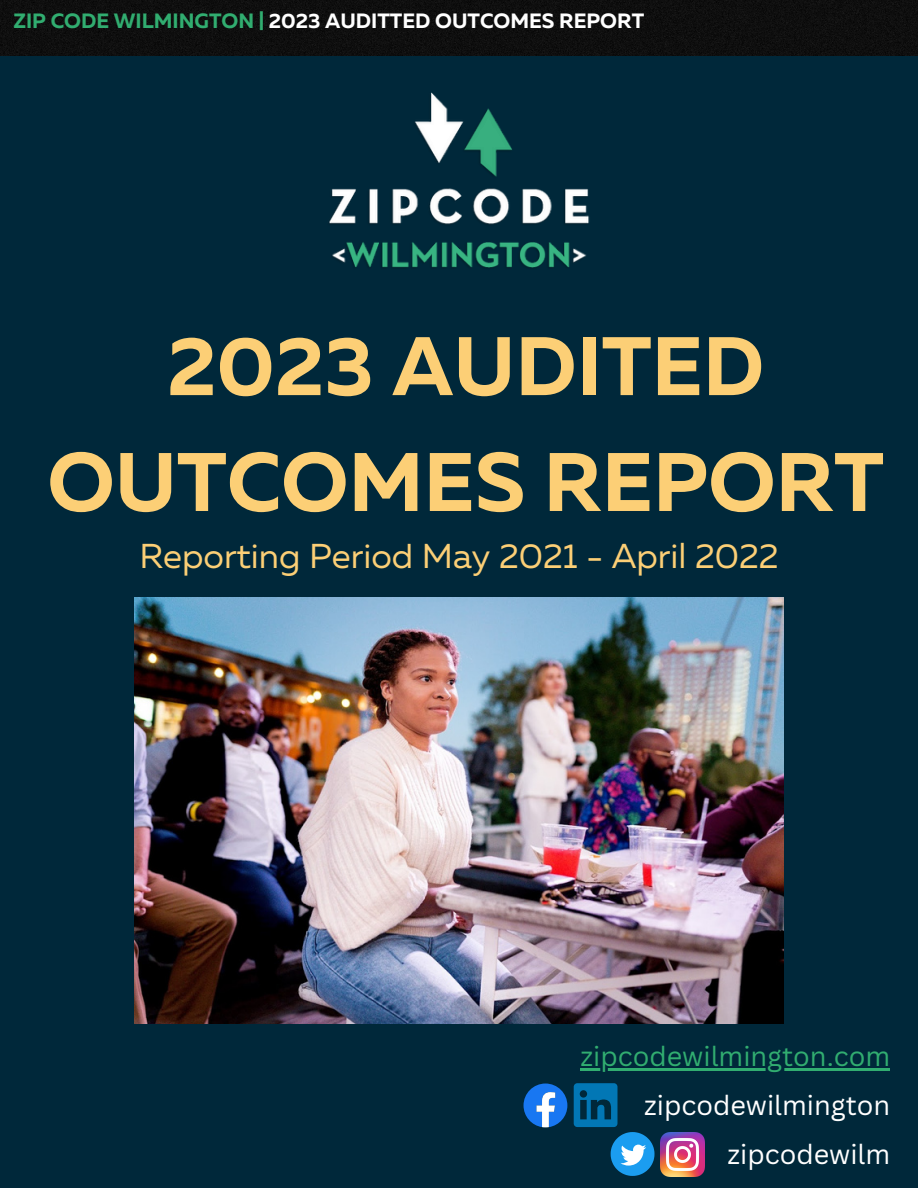
<style>
.page{position:relative;width:918px;height:1188px;background:#00283a}
.page>*{position:absolute;margin:0;border:0;box-sizing:border-box;transform-origin:0 0}
.t1{font:700 82.8px/115.8px "Muller";color:#fccf76;text-align:center}
.t2{font:34.5px "Muller";color:#fccf76}
.t3{font:27px/48.9px "Canva Sans";color:#fff;text-align:right}
.t4{font:27px "Canva Sans";color:#31ad70}
.t5{font:700 20.7px "Muller";color:#fff}
.s1{color:#31ad70}
</style>
<div class="page">
<div style="left:0;top:0;width:918px;height:55px;background:#0f0f0f"></div>
<svg style="left:524px;top:1084px;width:43px;height:43px"></svg>
<img style="left:661px;top:1132px;width:44px;height:44px">
<svg style="left:574px;top:1083px;width:81px;height:93px"></svg>
<img style="left:329px;top:92px;width:260px;height:176px">
<img style="left:134px;top:597px;width:650px;height:426px">
<hr style="left:581px;top:1068px;width:309px;height:2px;background:#31ad70">
<p class="t5" style="left:13px;top:12px;width:632px"><span class="s1">ZIP CODE WILMINGTON |</span> 2023 AUDITTED OUTCOMES REPORT</p>
<h1 class="t1" style="left:47px;top:315px;width:838px">2023 AUDITED<br>OUTCOMES REPORT</h1>
<h2 class="t2" style="left:139px;top:541px;width:641px">Reporting Period May 2021 - April 2022</h2>
<h3 class="t4" style="left:581px;top:1037px;width:311px">zipcodewilmington.com</h3>
<h3 class="t3" style="left:644px;top:1080px;width:248px">zipcodewilmington zipcodewilm</h3>
</div>
